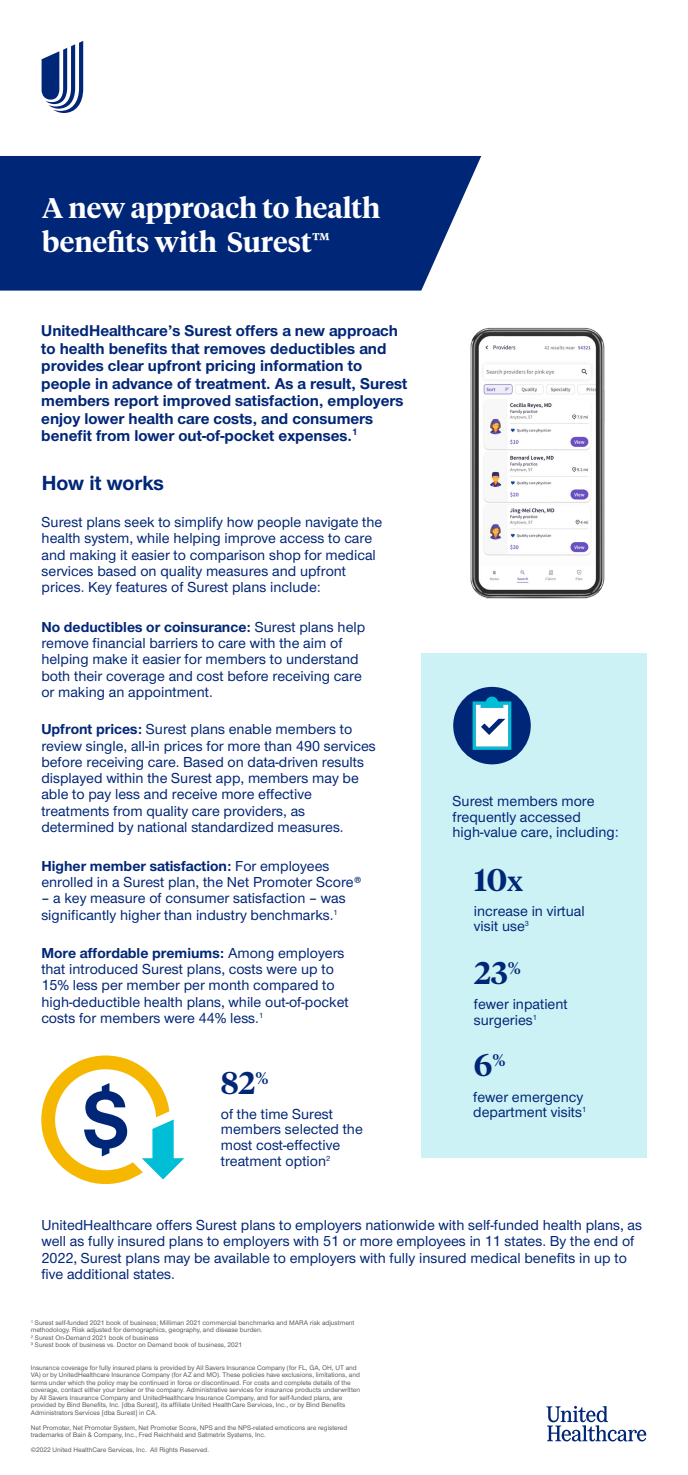
<style>
.page{position:relative;width:688px;height:1475px;background:#fff}
.page>*{position:absolute;margin:0;border:0;box-sizing:border-box;transform-origin:0 0}
.t1{font:600 31.25px "UHC Serif Headline";color:#002677}
.t2{font:600 28.12px/33.8px "UHC Serif Headline";color:#fff}
.t3{font:700 21.25px "UHC Sans";color:#002677}
.t4{font:700 16.25px/17.5px "UHC Sans";color:#002677}
.t5{font:500 15px/16.2px "UHC Sans";color:#002677}
.t6{font:500 6.88px/7.5px "UHC Sans";color:#5a5a5a}
.s1{font-size:21.25px}
.s2{font-weight:700}
.s3{font-size:26.88px}
</style>
<div class="page">
<svg style="left:42px;top:41px;width:41px;height:72px"></svg>
<div style="left:421px;top:653px;width:225px;height:505px;background:#cdf2f6"></div>
<div style="left:0;top:156px;width:481px;height:135px;background:#002677"></div>
<div style="left:453px;top:687px;width:77px;height:77px;background:#002677;border-radius:50%"></div>
<svg style="left:472px;top:697px;width:39px;height:53px;background:#8ecadd"></svg>
<svg style="left:41px;top:1056px;width:143px;height:128px"></svg>
<svg style="left:546px;top:1406px;width:100px;height:35px"></svg>
<img style="left:470px;top:327px;width:135px;height:272px">
<h2 class="t2" style="left:42px;top:190px;width:339px">A new approach to health benefits with Surest<span class="s1">™</span></h2>
<p class="t4" style="left:41px;top:321px;width:367px">UnitedHealthcare’s Surest offers a new approach to health benefits that removes deductibles and provides clear upfront pricing information to people in advance of treatment. As a result, Surest members report improved satisfaction, employers enjoy lower health care costs, and consumers benefit from lower out-of-pocket expenses.<sup>1</sup></p>
<h3 class="t3" style="left:42px;top:469px;width:124px">How it works</h3>
<p class="t5" style="left:42px;top:513px;width:342px">Surest plans seek to simplify how people navigate the health system, while helping improve access to care and making it easier to comparison shop for medical services based on quality measures and upfront prices. Key features of Surest plans include:</p>
<p class="t5" style="left:41px;top:618px;width:325px"><span class="s2">No deductibles or coinsurance:</span> Surest plans help remove financial barriers to care with the aim of helping make it easier for members to understand both their coverage and cost before receiving care or making an appointment.</p>
<p class="t5" style="left:41px;top:721px;width:336px"><span class="s2">Upfront prices:</span> Surest plans enable members to review single, all-in prices for more than 490 services before receiving care. Based on data-driven results displayed within the Surest app, members may be able to pay less and receive more effective treatments from quality care providers, as determined by national standardized measures.</p>
<p class="t5" style="left:41px;top:857px;width:322px"><span class="s2">Higher member satisfaction:</span> For employees enrolled in a Surest plan, the Net Promoter Score®</p>
<p class="t5" style="left:41px;top:890px;width:306px">– a key measure of consumer satisfaction – was significantly higher than industry benchmarks.<sup>1</sup></p>
<p class="t5" style="left:41px;top:944px;width:309px"><span class="s2">More affordable premiums:</span> Among employers that introduced Surest plans, costs were up to 15% less per member per month compared to high-deductible health plans, while out-of-pocket costs for members were 44% less.<sup>1</sup></p>
<h1 class="t1" style="left:221px;top:1061px;width:49px">82<sup>%</sup></h1>
<p class="t5" style="left:221px;top:1105px;width:143px;line-height:15.6px">of the time Surest members selected the most cost-effective treatment option<sup>2</sup></p>
<p class="t5" style="left:452px;top:793px;width:168px;line-height:15.6px">Surest members more frequently accessed high-value care, including:</p>
<h1 class="t1" style="left:474px;top:858px;width:50px">10<span class="s3">x</span></h1>
<p class="t5" style="left:474px;top:902px;width:112px;line-height:15.6px">increase in virtual visit use<sup>3</sup></p>
<h1 class="t1" style="left:474px;top:952px;width:48px">23<sup>%</sup></h1>
<p class="t5" style="left:474px;top:996px;width:95px;line-height:15.6px">fewer inpatient surgeries<sup>1</sup></p>
<h1 class="t1" style="left:474px;top:1044px;width:33px">6<sup>%</sup></h1>
<p class="t5" style="left:473px;top:1088px;width:114px;line-height:15.6px">fewer emergency department visits<sup>1</sup></p>
<p class="t5" style="left:41px;top:1216px;width:602px">UnitedHealthcare offers Surest plans to employers nationwide with self-funded health plans, as well as fully insured plans to employers with 51 or more employees in 11 states. By the end of 2022, Surest plans may be available to employers with fully insured medical benefits in up to five additional states.</p>
<p class="t6" style="left:31px;top:1318px;width:325px">¹ Surest self-funded 2021 book of business; Milliman 2021 commercial benchmarks and MARA risk adjustment methodology. Risk adjusted for demographics, geography, and disease burden.<br>² Surest On-Demand 2021 book of business<br>³ Surest book of business vs. Doctor on Demand book of business, 2021</p>
<p class="t6" style="left:31px;top:1363px;width:331px">Insurance coverage for fully insured plans is provided by All Savers Insurance Company (for FL, GA, OH, UT and VA) or by UnitedHealthcare Insurance Company (for AZ and MO). These policies have exclusions, limitations, and terms under which the policy may be continued in force or discontinued. For costs and complete details of the coverage, contact either your broker or the company. Administrative services for insurance products underwritten by All Savers Insurance Company and UnitedHealthcare Insurance Company, and for self-funded plans, are provided by Bind Benefits, Inc. [dba Surest], its affiliate United HealthCare Services, Inc., or by Bind Benefits Administrators Services [dba Surest] in CA.</p>
<p class="t6" style="left:31px;top:1423px;width:318px">Net Promoter, Net Promoter System, Net Promoter Score, NPS and the NPS-related emoticons are registered trademarks of Bain &amp; Company, Inc., Fred Reichheld and Satmetrix Systems, Inc.</p>
<p class="t6" style="left:31px;top:1446px;width:180px">©2022 United HealthCare Services, Inc. All Rights Reserved.</p>
</div>
